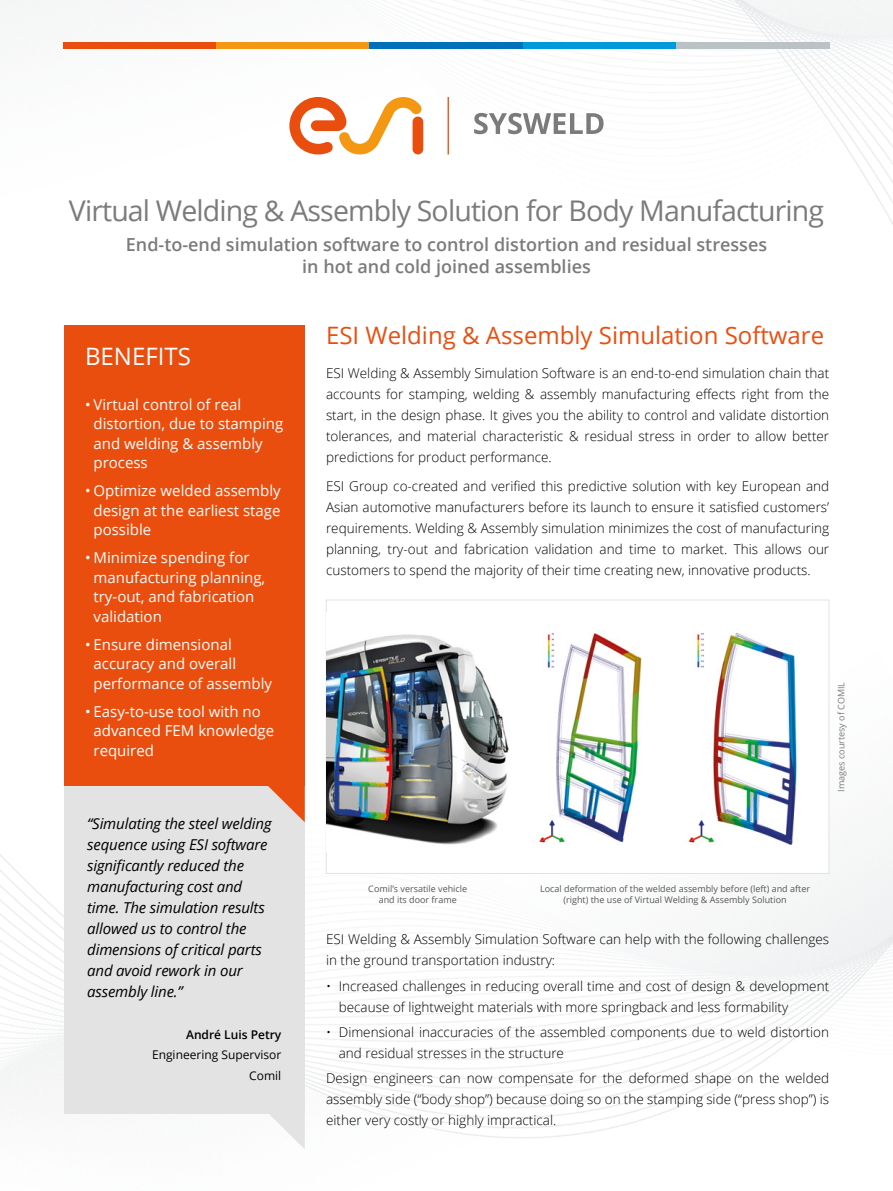
<style>
.page{position:relative;width:893px;height:1191px;background:#fff}
.page>*{position:absolute;margin:0;border:0;box-sizing:border-box;transform-origin:0 0}
.t1{font:28.5px "Open Sans";letter-spacing:-.03em;color:#7c7b7b}
.t2{font:24px "Open Sans";color:#e94e0f}
.t3{font:24px "Open Sans";color:#fff}
.t4{font:600 18px/21.6px "Open Sans";color:#7c7b7b;text-align:center}
.t5{font:15px/19.5px "Open Sans";color:#fff}
.t6{font:italic 15px/21px "Open Sans";letter-spacing:-.01em;color:#000}
.t7{font:300 13.5px/21px "Open Sans";color:#000;text-align:justify}
.t8{font:12px/20.7px "Open Sans";color:#000;text-align:right}
.t9{font:600 12px "Open Sans";color:#000}
.t10{font:9px/10.5px "Open Sans";color:#575756;text-align:center}
.t11{font:9px "Open Sans";color:#7c7b7b}
</style>
<div class="page">
<img style="left:0;top:0;width:893px;height:1139px">
<div style="left:64px;top:43px;width:153px;height:6px;background:#e94e0f"></div>
<div style="left:217px;top:43px;width:153px;height:6px;background:#f49712"></div>
<div style="left:370px;top:43px;width:153px;height:6px;background:#0070ba"></div>
<div style="left:523px;top:43px;width:153px;height:6px;background:#0099db"></div>
<div style="left:676px;top:43px;width:153px;height:6px;background:#bbc2c6"></div>
<hr style="left:448px;top:97px;width:1px;height:57px;background:#e94e0f">
<div style="left:413px;top:117px;width:10px;height:37px;background:#e94e0f;border-radius:5px"></div>
<svg style="left:289px;top:95px;width:133px;height:63px"></svg>
<svg style="left:474px;top:113px;width:130px;height:21px"></svg>
<div style="left:326px;top:600px;width:503px;height:273px;background:#fff;border:1px solid #e3e3e3"></div>
<div style="left:64px;top:325px;width:241px;height:462px;background:#e94e0f"></div>
<div style="left:64px;top:787px;width:241px;height:326px;background:#e3e3e3"></div>
<svg style="left:233px;top:1113px;width:72px;height:36px"></svg>
<svg style="left:233px;top:786px;width:72px;height:36px"></svg>
<img style="left:539px;top:632px;width:103px;height:211px">
<img style="left:688px;top:633px;width:109px;height:212px">
<img style="left:326px;top:612px;width:183px;height:240px">
<h1 class="t1" style="left:69px;top:191px;width:757px">Virtual Welding &amp; Assembly Solution for Body Manufacturing</h1>
<h3 class="t4" style="left:126px;top:233px;width:643px">End-to-end simulation software to control distortion and residual stresses in hot and cold joined assemblies</h3>
<h2 class="t3" style="left:85px;top:340px;width:107px">BENEFITS</h2>
<p class="t5" style="left:94px;top:394px;width:191px;text-indent:-9px">• Virtual control of real distortion, due to stamping and welding &amp; assembly process</p>
<p class="t5" style="left:94px;top:480px;width:189px;text-align:justify;text-indent:-9px">• Optimize welded assembly design at the earliest stage possible</p>
<p class="t5" style="left:94px;top:547px;width:173px;text-indent:-9px">• Minimize spending for manufacturing planning, try-out, and fabrication validation</p>
<p class="t5" style="left:94px;top:634px;width:180px;text-indent:-9px">• Ensure dimensional accuracy and overall performance of assembly</p>
<p class="t5" style="left:94px;top:701px;width:182px;text-indent:-9px">• Easy-to-use tool with no advanced FEM knowledge required</p>
<p class="t6" style="left:87px;top:812px;width:186px">“Simulating the steel welding sequence using ESI software significantly reduced the manufacturing cost and time. The simulation results allowed us to control the dimensions of critical parts and avoid rework in our assembly line.”</p>
<p class="t9" style="left:186px;top:1026px;width:97px">André Luis Petry</p>
<p class="t8" style="left:152px;top:1044px;width:131px">Engineering Supervisor<br>Comil</p>
<h2 class="t2" style="left:326px;top:318px;width:500px">ESI Welding &amp; Assembly Simulation Software</h2>
<p class="t7" style="left:326px;top:362px;width:505px">ESI Welding &amp; Assembly Simulation Software is an end-to-end simulation chain that accounts for stamping, welding &amp; assembly manufacturing effects right from the start, in the design phase. It gives you the ability to control and validate distortion tolerances, and material characteristic &amp; residual stress in order to allow better predictions for product performance.</p>
<p class="t7" style="left:326px;top:475px;width:505px">ESI Group co-created and verified this predictive solution with key European and Asian automotive manufacturers before its launch to ensure it satisfied customers’ requirements. Welding &amp; Assembly simulation minimizes the cost of manufacturing planning, try-out and fabrication validation and time to market. This allows our customers to spend the majority of their time creating new, innovative products.</p>
<p class="t11" style="left:835px;top:791px;width:111px;rotate:-90deg">Images courtesy of COMIL</p>
<p class="t10" style="left:368px;top:883px;width:100px">Comil’s versatile vehicle and its door frame</p>
<p class="t10" style="left:540px;top:883px;width:271px">Local deformation of the welded assembly before (left) and after (right) the use of Virtual Welding &amp; Assembly Solution</p>
<p class="t7" style="left:326px;top:928px;width:505px">ESI Welding &amp; Assembly Simulation Software can help with the following challenges in the ground transportation industry:</p>
<p class="t7" style="left:339px;top:975px;width:492px;text-indent:-13px">• Increased challenges in reducing overall time and cost of design &amp; development because of lightweight materials with more springback and less formability</p>
<p class="t7" style="left:339px;top:1021px;width:492px;text-indent:-13px">• Dimensional inaccuracies of the assembled components due to weld distortion and residual stresses in the structure</p>
<p class="t7" style="left:326px;top:1067px;width:505px">Design engineers can now compensate for the deformed shape on the welded assembly side (“body shop”) because doing so on the stamping side (“press shop”) is either very costly or highly impractical.</p>
</div>
